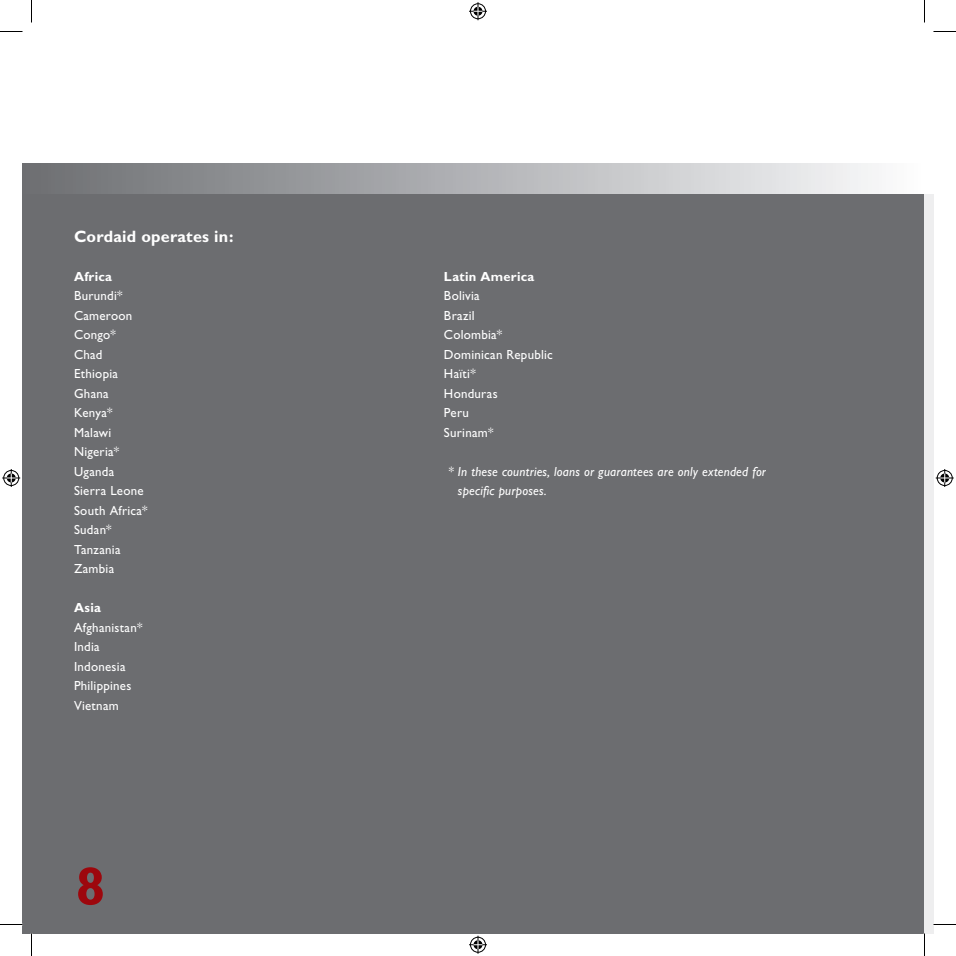
<style>
.page{position:relative;width:956px;height:956px;background:#fff}
.page>*{position:absolute;margin:0;border:0;box-sizing:border-box;transform-origin:0 0}
.t1{font:700 16.5px "Gill Sans";letter-spacing:.01em;color:#fff}
.t2{font:13.2px/19.5px "Gill Sans";letter-spacing:.02em;color:#fff}
.t3{font:italic 13.2px/19.5px "Gill Sans";letter-spacing:.015em;color:#fff}
.t4{font:700 13.2px "Gill Sans";letter-spacing:.025em;color:#fff}
</style>
<div class="page">
<div style="left:23px;top:193px;width:901px;height:740px;background:#6c6d70"></div>
<div style="left:924px;top:193px;width:9px;height:740px;background:#eeeeef"></div>
<div style="left:23px;top:163px;width:901px;height:30px;background:linear-gradient(to right,#6b6d71,#fbfbfd)"></div>
<svg style="left:0;top:31px;width:23px;height:1px"></svg>
<svg style="left:933px;top:31px;width:23px;height:1px"></svg>
<svg style="left:0;top:923px;width:23px;height:2px"></svg>
<svg style="left:933px;top:923px;width:23px;height:2px"></svg>
<svg style="left:31px;top:0;width:1px;height:23px"></svg>
<svg style="left:31px;top:933px;width:1px;height:23px"></svg>
<svg style="left:924px;top:0;width:1px;height:23px"></svg>
<svg style="left:923px;top:933px;width:2px;height:23px"></svg>
<svg style="left:469px;top:2px;width:18px;height:18px"></svg>
<svg style="left:469px;top:936px;width:18px;height:18px"></svg>
<svg style="left:2px;top:469px;width:18px;height:18px"></svg>
<svg style="left:936px;top:469px;width:18px;height:18px"></svg>
<p class="t1" style="left:74px;top:226px;width:161px">Cordaid operates in:</p>
<p class="t4" style="left:74px;top:268px;width:40px">Africa</p>
<p class="t2" style="left:74px;top:286px;width:75px">Burundi*<br>Cameroon<br>Congo*<br>Chad<br>Ethiopia<br>Ghana<br>Kenya*<br>Malawi<br>Nigeria*<br>Uganda<br>Sierra Leone<br>South Africa*<br>Sudan*<br>Tanzania<br>Zambia</p>
<p class="t4" style="left:74px;top:600px;width:29px">Asia</p>
<p class="t2" style="left:74px;top:617px;width:70px">Afghanistan*<br>India<br>Indonesia<br>Philippines<br>Vietnam</p>
<p class="t4" style="left:444px;top:268px;width:92px">Latin America</p>
<p class="t2" style="left:444px;top:286px;width:110px">Bolivia<br>Brazil<br>Colombia*<br>Dominican Republic<br>Haïti*<br>Honduras<br>Peru<br>Surinam*</p>
<p class="t3" style="left:458px;top:461px;width:310px;text-indent:-10px">* In these countries, loans or guarantees are only extended for specific purposes.</p>
</div>
